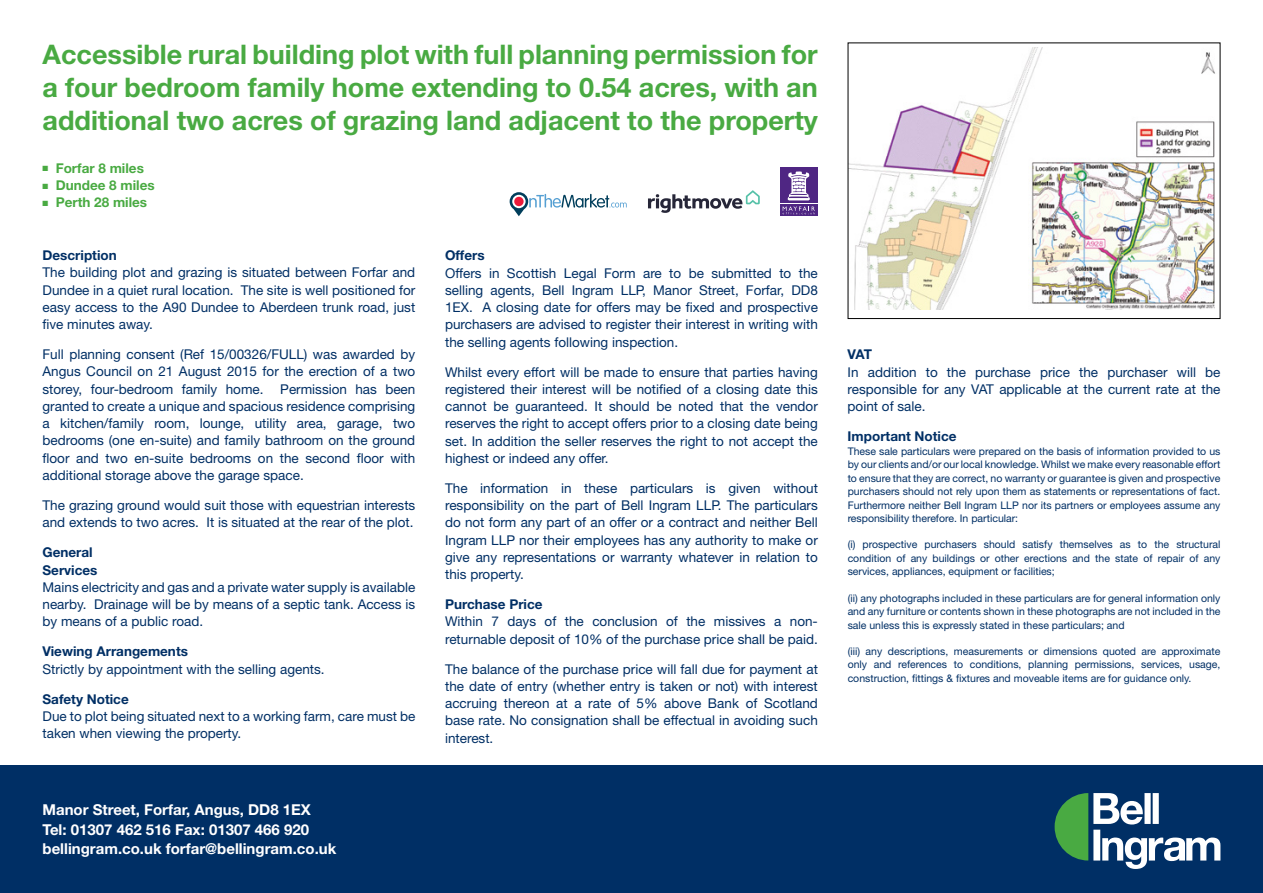
<style>
.page{position:relative;width:1263px;height:893px;background:#fff}
.page>*{position:absolute;margin:0;border:0;box-sizing:border-box;transform-origin:0 0}
.t1{font:700 27px/33px "Helvetica Neue";color:#49aa42;text-align:justify}
.t2{font:700 15px/19.5px "Helvetica Neue";color:#fff}
.t3{font:13.5px/17.2px "Helvetica Neue";color:#002f65;text-align:justify}
.t4{font:700 13.5px/17.2px "Helvetica Neue";color:#002f65}
.t5{font:700 13.5px "Helvetica Neue";color:#49aa42}
.t6{font:10.5px/13.5px "Helvetica Neue";color:#002f65;text-align:justify}
</style>
<div class="page">
<div style="left:780px;top:168px;width:38px;height:35px;background:#4f2683"></div>
<svg style="left:787px;top:171px;width:23px;height:29px"></svg>
<svg style="left:780px;top:204px;width:38px;height:12px"></svg>
<svg style="left:783px;top:207px;width:32px;height:8px"></svg>
<svg style="left:648px;top:190px;width:112px;height:23px"></svg>
<svg style="left:510px;top:192px;width:117px;height:24px"></svg>
<div style="left:514px;top:197px;width:10px;height:9px;background:#ed1a39;border-radius:50%"></div>
<img style="left:850px;top:47px;width:365px;height:263px">
<div style="left:0;top:765px;width:1263px;height:128px;background:#002f65"></div>
<svg style="left:1054px;top:793px;width:166px;height:76px"></svg>
<h1 class="t1" style="left:43px;top:37px;width:777px">Accessible rural building plot with full planning permission for a four bedroom family home extending to 0.54 acres, with an additional two acres of grazing land adjacent to the property</h1>
<p class="t5" style="left:43px;top:160px;width:103px">■ Forfar 8 miles</p>
<p class="t5" style="left:43px;top:177px;width:114px">■ Dundee 8 miles</p>
<p class="t5" style="left:43px;top:194px;width:106px">■ Perth 28 miles</p>
<p class="t4" style="left:43px;top:246px;width:76px">Description</p>
<p class="t3" style="left:43px;top:264px;width:374px">The building plot and grazing is situated between Forfar and Dundee in a quiet rural location. The site is well positioned for easy access to the A90 Dundee to Aberdeen trunk road, just five minutes away.</p>
<p class="t3" style="left:43px;top:346px;width:374px">Full planning consent (Ref 15/00326/FULL) was awarded by Angus Council on 21 August 2015 for the erection of a two storey, four-bedroom family home. Permission has been granted to create a unique and spacious residence comprising a kitchen/family room, lounge, utility area, garage, two bedrooms (one en-suite) and family bathroom on the ground floor and two en-suite bedrooms on the second floor with additional storage above the garage space.</p>
<p class="t3" style="left:43px;top:496px;width:374px">The grazing ground would suit those with equestrian interests and extends to two acres. It is situated at the rear of the plot.</p>
<p class="t4" style="left:43px;top:543px;width:57px">General<br>Services</p>
<p class="t3" style="left:43px;top:578px;width:374px">Mains electricity and gas and a private water supply is available nearby. Drainage will be by means of a septic tank. Access is by means of a public road.</p>
<p class="t4" style="left:43px;top:643px;width:147px">Viewing Arrangements</p>
<p class="t3" style="left:43px;top:660px;width:284px">Strictly by appointment with the selling agents.</p>
<p class="t4" style="left:43px;top:690px;width:88px">Safety Notice</p>
<p class="t3" style="left:43px;top:707px;width:374px">Due to plot being situated next to a working farm, care must be taken when viewing the property.</p>
<p class="t2" style="left:43px;top:800px;width:295px">Manor Street, Forfar, Angus, DD8 1EX<br>Tel: 01307 462 516 Fax: 01307 466 920 bellingram.co.uk forfar@bellingram.co.uk</p>
<p class="t4" style="left:445px;top:246px;width:41px">Offers</p>
<p class="t3" style="left:445px;top:264px;width:374px">Offers in Scottish Legal Form are to be submitted to the selling agents, Bell Ingram LLP, Manor Street, Forfar, DD8<br>1EX. A closing date for offers may be fixed and prospective purchasers are advised to register their interest in writing with the selling agents following inspection.</p>
<p class="t3" style="left:445px;top:363px;width:374px">Whilst every effort will be made to ensure that parties having registered their interest will be notified of a closing date this cannot be guaranteed. It should be noted that the vendor reserves the right to accept offers prior to a closing date being set. In addition the seller reserves the right to not accept the highest or indeed any offer.</p>
<p class="t3" style="left:445px;top:479px;width:374px">The information in these particulars is given without responsibility on the part of Bell Ingram LLP. The particulars do not form any part of an offer or a contract and neither Bell Ingram LLP nor their employees has any authority to make or give any representations or warranty whatever in relation to this property.</p>
<p class="t4" style="left:445px;top:595px;width:99px">Purchase Price</p>
<p class="t3" style="left:445px;top:613px;width:374px">Within 7 days of the conclusion of the missives a non&shy;returnable deposit of 10% of the purchase price shall be paid.</p>
<p class="t3" style="left:445px;top:660px;width:374px">The balance of the purchase price will fall due for payment at the date of entry (whether entry is taken or not) with interest accruing thereon at a rate of 5% above Bank of Scotland base rate. No consignation shall be effectual in avoiding such interest.</p>
<p class="t4" style="left:848px;top:346px;width:26px">VAT</p>
<p class="t3" style="left:848px;top:363px;width:374px">In addition to the purchase price the purchaser will be responsible for any VAT applicable at the current rate at the point of sale.</p>
<p class="t4" style="left:848px;top:427px;width:110px">Important Notice</p>
<p class="t6" style="left:848px;top:444px;width:374px">These sale particulars were prepared on the basis of information provided to us by our clients and/or our local knowledge. Whilst we make every reasonable effort to ensure that they are correct, no warranty or guarantee is given and prospective purchasers should not rely upon them as statements or representations of fact.<br>Furthermore neither Bell Ingram LLP nor its partners or employees assume any responsibility therefore. In particular:</p>
<p class="t6" style="left:848px;top:538px;width:374px">(i) prospective purchasers should satisfy themselves as to the structural condition of any buildings or other erections and the state of repair of any services, appliances, equipment or facilities;</p>
<p class="t6" style="left:848px;top:591px;width:374px">(ii) any photographs included in these particulars are for general information only and any furniture or contents shown in these photographs are not included in the sale unless this is expressly stated in these particulars; and</p>
<p class="t6" style="left:848px;top:644px;width:374px">(iii) any descriptions, measurements or dimensions quoted are approximate only and references to conditions, planning permissions, services, usage, construction, fittings &amp; fixtures and moveable items are for guidance only.</p>
</div>
